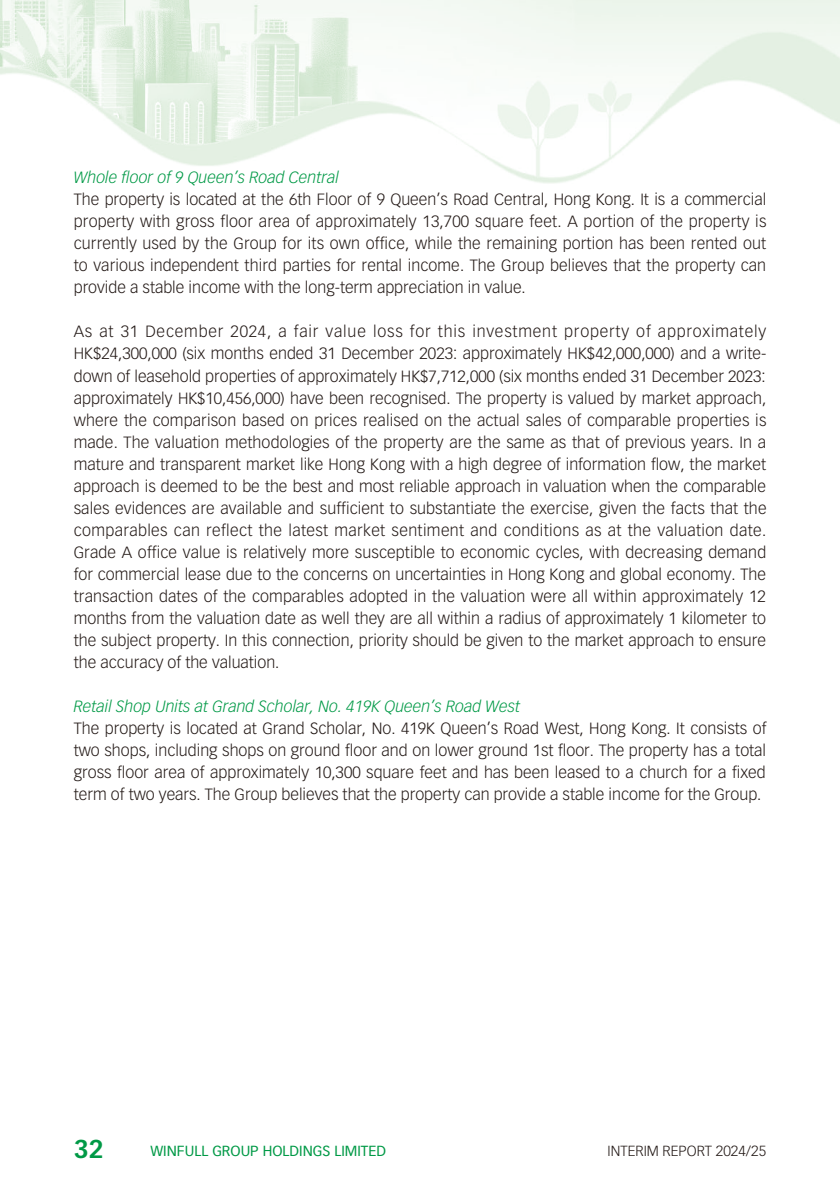
<style>
.page{position:relative;width:840px;height:1191px;background:#fff}
.page>*{position:absolute;margin:0;border:0;box-sizing:border-box;transform-origin:0 0}
.t1{font:700 25.2px "Vectora LT Std";color:#009946}
.t2{font:300 16px/22px "Vectora LT Std";color:#231916;text-align:justify}
.t3{font:italic 300 16px "Vectora LT Std";color:#009946}
.t4{font:14.4px "Vectora LT Std";color:#009946}
.t5{font:300 14.4px "Vectora LT Std";color:#231916}
</style>
<div class="page">
<img style="left:0;top:0;width:840px;height:183px">
<p class="t3" style="left:74px;top:168px;width:266px">Whole floor of 9 Queen’s Road Central</p>
<p class="t2" style="left:74px;top:189px;width:693px">The property is located at the 6th Floor of 9 Queen’s Road Central, Hong Kong. It is a commercial property with gross floor area of approximately 13,700 square feet. A portion of the property is currently used by the Group for its own office, while the remaining portion has been rented out to various independent third parties for rental income. The Group believes that the property can provide a stable income with the long-term appreciation in value.</p>
<p class="t2" style="left:74px;top:321px;width:694px">As at 31 December 2024, a fair value loss for this investment property of approximately HK$24,300,000 (six months ended 31 December 2023: approximately HK$42,000,000) and a write&shy;down of leasehold properties of approximately HK$7,712,000 (six months ended 31 December 2023: approximately HK$10,456,000) have been recognised. The property is valued by market approach, where the comparison based on prices realised on the actual sales of comparable properties is made. The valuation methodologies of the property are the same as that of previous years. In a mature and transparent market like Hong Kong with a high degree of information flow, the market approach is deemed to be the best and most reliable approach in valuation when the comparable sales evidences are available and sufficient to substantiate the exercise, given the facts that the comparables can reflect the latest market sentiment and conditions as at the valuation date.<br>Grade A office value is relatively more susceptible to economic cycles, with decreasing demand for commercial lease due to the concerns on uncertainties in Hong Kong and global economy. The transaction dates of the comparables adopted in the valuation were all within approximately 12 months from the valuation date as well they are all within a radius of approximately 1 kilometer to the subject property. In this connection, priority should be given to the market approach to ensure the accuracy of the valuation.</p>
<p class="t3" style="left:74px;top:696px;width:447px">Retail Shop Units at Grand Scholar, No. 419K Queen’s Road West</p>
<p class="t2" style="left:74px;top:717px;width:693px">The property is located at Grand Scholar, No. 419K Queen’s Road West, Hong Kong. It consists of two shops, including shops on ground floor and on lower ground 1st floor. The property has a total gross floor area of approximately 10,300 square feet and has been leased to a church for a fixed term of two years. The Group believes that the property can provide a stable income for the Group.</p>
<h1 class="t1" style="left:74px;top:1133px;width:31px">32</h1>
<p class="t4" style="left:150px;top:1142px;width:237px">WINFULL GROUP HOLDINGS LIMITED</p>
<p class="t5" style="left:607px;top:1142px;width:160px">INTERIM REPORT 2024/25</p>
</div>
